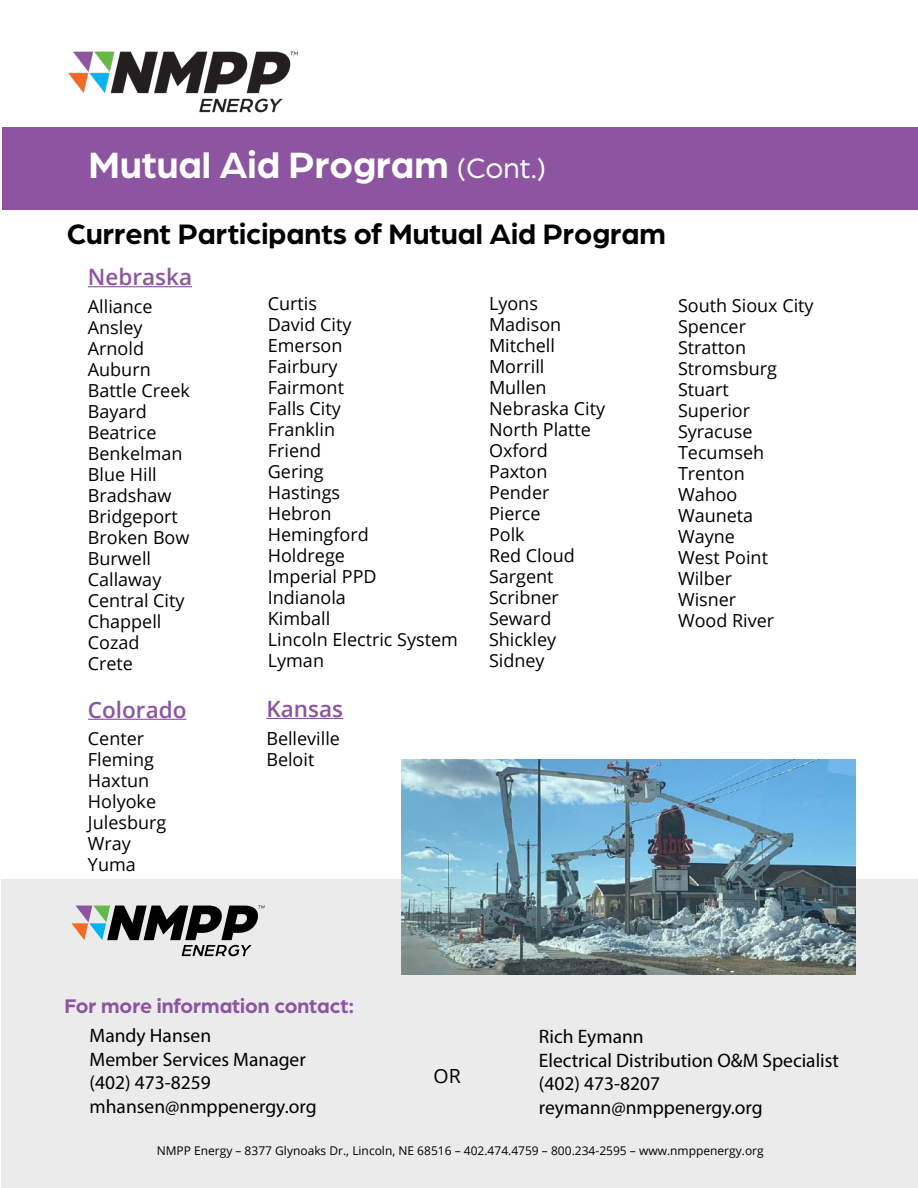
<style>
.page{position:relative;width:918px;height:1188px;background:#fff}
.page>*{position:absolute;margin:0;border:0;box-sizing:border-box;transform-origin:0 0}
.t1{font:700 39px "Arboria";color:#fff}
.t2{font:700 30px "Arboria";color:#000}
.t3{font:600 22.5px "Open Sans";color:#8d54a2}
.t4{font:700 21px "Arboria";color:#8d54a2}
.t5{font:19.5px/23.4px "Myriad Pro";color:#000}
.t6{font:19.5px "Open Sans";color:#000}
.t7{font:18px/21px "Open Sans";color:#000}
.t8{font:12px "Open Sans";color:#000}
.s1{font-weight:400;font-size:30px}
</style>
<div class="page">
<div style="left:1px;top:879px;width:917px;height:309px;background:#ebebeb"></div>
<hr style="left:88px;top:286px;width:104px;height:1px;background:#8d54a2">
<hr style="left:88px;top:719px;width:98px;height:1px;background:#8d54a2">
<hr style="left:266px;top:718px;width:77px;height:1px;background:#8d54a2">
<img style="left:402px;top:759px;width:453px;height:215px">
<div style="left:2px;top:127px;width:916px;height:82px;background:#8d54a2"></div>
<svg style="left:71px;top:905px;width:194px;height:51px"></svg>
<img style="left:68px;top:51px;width:231px;height:62px">
<h1 class="t1" style="left:89px;top:139px;width:459px">Mutual Aid Program <span class="s1">(Cont.)</span></h1>
<h2 class="t2" style="left:67px;top:213px;width:601px">Current Participants of Mutual Aid Program</h2>
<p class="t3" style="left:88px;top:261px;width:106px">Nebraska</p>
<p class="t7" style="left:88px;top:295px;width:104px">Alliance<br>Ansley<br>Arnold<br>Auburn<br>Battle Creek<br>Bayard<br>Beatrice<br>Benkelman<br>Blue Hill<br>Bradshaw<br>Bridgeport<br>Broken Bow<br>Burwell<br>Callaway<br>Central City<br>Chappell<br>Cozad<br>Crete</p>
<p class="t7" style="left:268px;top:292px;width:192px">Curtis<br>David City<br>Emerson<br>Fairbury<br>Fairmont<br>Falls City<br>Franklin<br>Friend<br>Gering<br>Hastings<br>Hebron<br>Hemingford<br>Holdrege<br>Imperial PPD<br>Indianola<br>Kimball<br>Lincoln Electric System<br>Lyman</p>
<p class="t7" style="left:489px;top:292px;width:118px">Lyons<br>Madison<br>Mitchell<br>Morrill<br>Mullen<br>Nebraska City<br>North Platte<br>Oxford<br>Paxton<br>Pender<br>Pierce<br>Polk<br>Red Cloud<br>Sargent<br>Scribner<br>Seward<br>Shickley<br>Sidney</p>
<p class="t7" style="left:678px;top:294px;width:137px">South Sioux City<br>Spencer<br>Stratton<br>Stromsburg<br>Stuart<br>Superior<br>Syracuse<br>Tecumseh<br>Trenton<br>Wahoo<br>Wauneta<br>Wayne<br>West Point<br>Wilber<br>Wisner<br>Wood River</p>
<p class="t3" style="left:88px;top:694px;width:100px">Colorado</p>
<p class="t7" style="left:88px;top:728px;width:80px">Center<br>Fleming<br>Haxtun<br>Holyoke<br>Julesburg<br>Wray<br>Yuma</p>
<p class="t3" style="left:266px;top:693px;width:78px">Kansas</p>
<p class="t7" style="left:266px;top:727px;width:75px">Belleville<br>Beloit</p>
<p class="t4" style="left:65px;top:992px;width:291px">For more information contact:</p>
<p class="t5" style="left:90px;top:1024px;width:229px">Mandy Hansen<br>Member Services Manager (402) 473-8259 mhansen@nmppenergy.org</p>
<p class="t6" style="left:434px;top:1062px;width:29px">OR</p>
<p class="t5" style="left:539px;top:1025px;width:302px">Rich Eymann<br>Electrical Distribution O&amp;M Specialist (402) 473-8207 reymann@nmppenergy.org</p>
<p class="t8" style="left:157px;top:1142px;width:609px">NMPP Energy – 8377 Glynoaks Dr., Lincoln, NE 68516 – 402.474.4759 – 800.234-2595 – www.nmppenergy.org</p>
</div>
